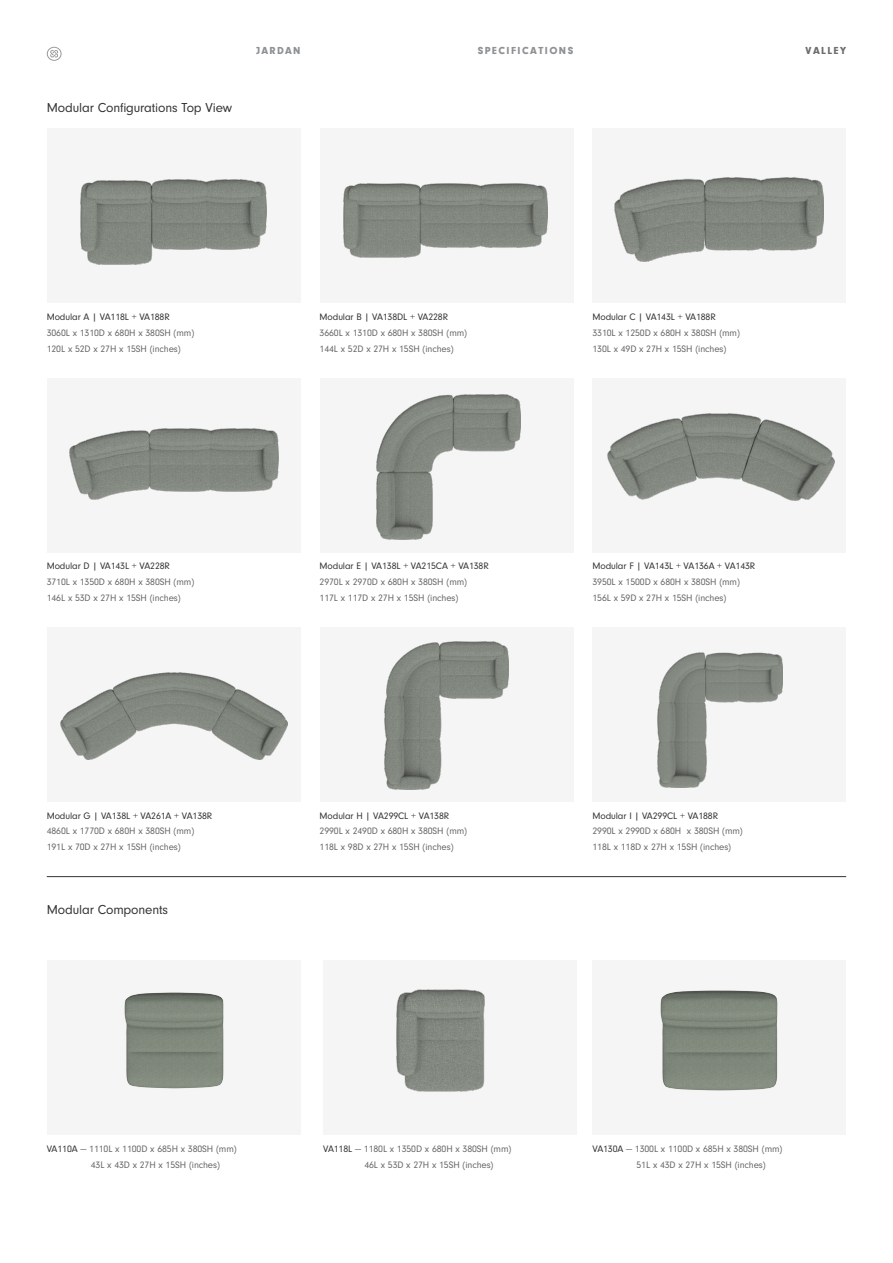
<style>
.page{position:relative;width:893px;height:1263px;background:#fff}
.page>*{position:absolute;margin:0;border:0;box-sizing:border-box;transform-origin:0 0}
.H2_-_32pt_Regular{font:13.5px "Neuzeit Grotesk W01";letter-spacing:-.01em;color:#333}
.t1{font:900 10.5px "Neuzeit Gro";letter-spacing:.14em;color:#8f9194}
.t2{font:900 10.5px "Neuzeit Gro";letter-spacing:.14em;color:#6e6e6e}
.H2_-_32pt_Regular-2{font:9.75px "Neuzeit Grotesk W01";letter-spacing:-.01em;color:#666}
.H2_-_32pt_Regular-3{font:9.75px "Neuzeit Grotesk W01";letter-spacing:-.01em;color:#333}
.s1{color:#333}
</style>
<div class="page">
<div style="left:47px;top:129px;width:253px;height:174px;background:#f5f5f5"></div>
<div style="left:320px;top:129px;width:253px;height:174px;background:#f5f5f5"></div>
<div style="left:592px;top:129px;width:254px;height:174px;background:#f5f5f5"></div>
<div style="left:47px;top:378px;width:253px;height:174px;background:#f5f5f5"></div>
<div style="left:320px;top:378px;width:253px;height:174px;background:#f5f5f5"></div>
<div style="left:592px;top:378px;width:254px;height:174px;background:#f5f5f5"></div>
<div style="left:47px;top:627px;width:253px;height:175px;background:#f5f5f5"></div>
<div style="left:320px;top:627px;width:253px;height:175px;background:#f5f5f5"></div>
<hr style="left:47px;top:876px;width:799px;height:1px;background:#333">
<div style="left:592px;top:627px;width:254px;height:175px;background:#f5f5f5"></div>
<img style="left:80px;top:180px;width:186px;height:85px">
<img style="left:344px;top:183px;width:204px;height:74px">
<img style="left:614px;top:178px;width:210px;height:83px">
<img style="left:69px;top:428px;width:210px;height:72px">
<img style="left:376px;top:395px;width:145px;height:145px">
<img style="left:607px;top:413px;width:227px;height:88px">
<img style="left:60px;top:672px;width:227px;height:88px">
<img style="left:385px;top:641px;width:123px;height:149px">
<img style="left:657px;top:652px;width:126px;height:136px">
<div style="left:323px;top:960px;width:254px;height:175px;background:#f5f5f5"></div>
<img style="left:397px;top:990px;width:87px;height:101px">
<div style="left:592px;top:960px;width:254px;height:175px;background:#f5f5f5"></div>
<div style="left:47px;top:960px;width:253px;height:175px;background:#f5f5f5"></div>
<img style="left:124px;top:992px;width:99px;height:97px">
<img style="left:661px;top:991px;width:117px;height:99px">
<svg style="left:47px;top:47px;width:15px;height:14px"></svg>
<p class="H2_-_32pt_Regular" style="left:47px;top:101px;width:187px">Modular Configurations Top View</p>
<p class="t1" style="left:256px;top:44px;width:46px">JARDAN</p>
<p class="t1" style="left:478px;top:44px;width:97px">SPECIFICATIONS</p>
<p class="t2" style="left:806px;top:44px;width:42px">VALLEY</p>
<p class="H2_-_32pt_Regular-3" style="left:47px;top:312px;width:125px">Modular A | VA118L + VA188R</p>
<p class="H2_-_32pt_Regular-2" style="left:47px;top:327px;width:149px">3060L x 1310D x 680H x 380SH (mm)</p>
<p class="H2_-_32pt_Regular-2" style="left:47px;top:343px;width:135px">120L x 52D x 27H x 15SH (inches)</p>
<p class="H2_-_32pt_Regular-3" style="left:320px;top:312px;width:130px">Modular B | VA138DL + VA228R</p>
<p class="H2_-_32pt_Regular-2" style="left:320px;top:327px;width:149px">3660L x 1310D x 680H x 380SH (mm)</p>
<p class="H2_-_32pt_Regular-2" style="left:320px;top:343px;width:135px">144L x 52D x 27H x 15SH (inches)</p>
<p class="H2_-_32pt_Regular-3" style="left:592px;top:312px;width:125px">Modular C | VA143L + VA188R</p>
<p class="H2_-_32pt_Regular-2" style="left:592px;top:327px;width:149px">3310L x 1250D x 680H x 380SH (mm)</p>
<p class="H2_-_32pt_Regular-2" style="left:592px;top:343px;width:135px">130L x 49D x 27H x 15SH (inches)</p>
<p class="H2_-_32pt_Regular-3" style="left:47px;top:561px;width:125px">Modular D | VA143L + VA228R</p>
<p class="H2_-_32pt_Regular-2" style="left:47px;top:577px;width:149px">3710L x 1350D x 680H x 380SH (mm)</p>
<p class="H2_-_32pt_Regular-2" style="left:47px;top:592px;width:135px">146L x 53D x 27H x 15SH (inches)</p>
<p class="H2_-_32pt_Regular-3" style="left:320px;top:561px;width:171px">Modular E | VA138L + VA215CA + VA138R</p>
<p class="H2_-_32pt_Regular-2" style="left:320px;top:577px;width:149px">2970L x 2970D x 680H x 380SH (mm)</p>
<p class="H2_-_32pt_Regular-2" style="left:320px;top:592px;width:140px">117L x 117D x 27H x 15SH (inches)</p>
<p class="H2_-_32pt_Regular-3" style="left:592px;top:561px;width:164px">Modular F | VA143L + VA136A + VA143R</p>
<p class="H2_-_32pt_Regular-2" style="left:592px;top:577px;width:149px">3950L x 1500D x 680H x 380SH (mm)</p>
<p class="H2_-_32pt_Regular-2" style="left:592px;top:592px;width:135px">156L x 59D x 27H x 15SH (inches)</p>
<p class="H2_-_32pt_Regular-3" style="left:47px;top:810px;width:167px">Modular G | VA138L + VA261A + VA138R</p>
<p class="H2_-_32pt_Regular-2" style="left:47px;top:826px;width:149px">4860L x 1770D x 680H x 380SH (mm)</p>
<p class="H2_-_32pt_Regular-2" style="left:47px;top:842px;width:135px">191L x 70D x 27H x 15SH (inches)</p>
<p class="H2_-_32pt_Regular" style="left:47px;top:902px;width:123px">Modular Components</p>
<p class="H2_-_32pt_Regular-3" style="left:320px;top:810px;width:131px">Modular H | VA299CL + VA138R</p>
<p class="H2_-_32pt_Regular-2" style="left:320px;top:826px;width:149px">2990L x 2490D x 680H x 380SH (mm)</p>
<p class="H2_-_32pt_Regular-2" style="left:320px;top:842px;width:135px">118L x 98D x 27H x 15SH (inches)</p>
<p class="H2_-_32pt_Regular-3" style="left:592px;top:810px;width:127px">Modular I | VA299CL + VA188R</p>
<p class="H2_-_32pt_Regular-2" style="left:592px;top:826px;width:152px">2990L x 2990D x 680H x 380SH (mm)</p>
<p class="H2_-_32pt_Regular-2" style="left:592px;top:842px;width:140px">118L x 118D x 27H x 15SH (inches)</p>
<p class="H2_-_32pt_Regular-2" style="left:47px;top:1143px;width:192px"><span class="s1">VA110A</span> — 1110L x 1100D x 685H x 380SH (mm)</p>
<p class="H2_-_32pt_Regular-2" style="left:91px;top:1159px;width:131px">43L x 43D x 27H x 15SH (inches)</p>
<p class="H2_-_32pt_Regular-2" style="left:323px;top:1143px;width:190px"><span class="s1">VA118L</span> — 1180L x 1350D x 680H x 380SH (mm)</p>
<p class="H2_-_32pt_Regular-2" style="left:364px;top:1159px;width:131px">46L x 53D x 27H x 15SH (inches)</p>
<p class="H2_-_32pt_Regular-2" style="left:592px;top:1143px;width:192px"><span class="s1">VA130A</span> — 1300L x 1100D x 685H x 380SH (mm)</p>
<p class="H2_-_32pt_Regular-2" style="left:636px;top:1159px;width:131px">51L x 43D x 27H x 15SH (inches)</p>
</div>
